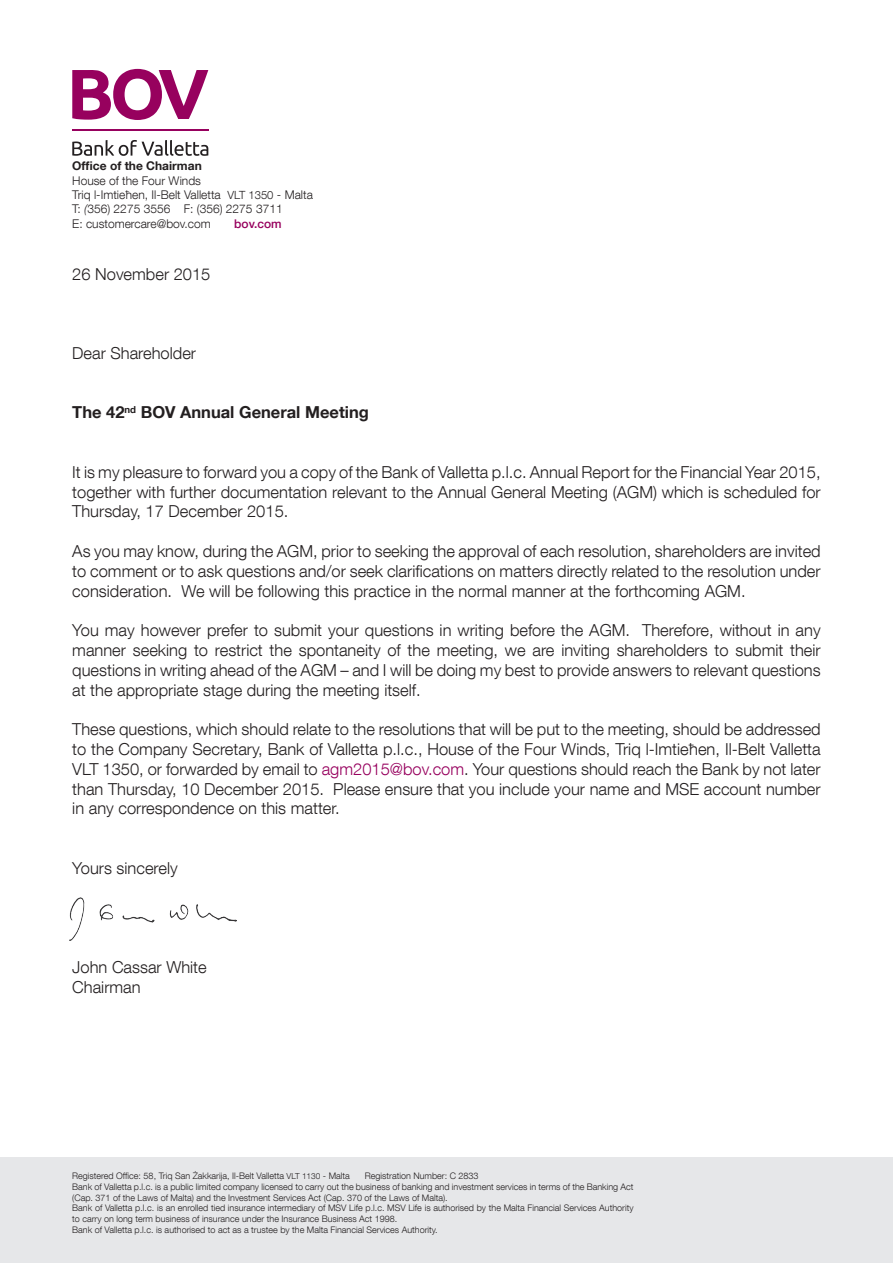
<style>
.page{position:relative;width:893px;height:1263px;background:#fff}
.page>*{position:absolute;margin:0;border:0;box-sizing:border-box;transform-origin:0 0}
.t1{font:300 16.5px/19.8px "Helvetica Neue LT Com";color:#231f20;text-align:justify}
.t2{font:700 16.5px "Helvetica Neue LT Com";color:#231f20}
.t3{font:300 12px "Helvetica Neue LT Com";color:#231f20}
.t4{font:700 12px "Helvetica Neue LT Com";color:#231f20}
.t5{font:500 12px "Helvetica Neue LT Com";color:#97015e}
.t6{font:300 9px/10.8px "Helvetica Neue LT Com";color:#231f20}
.s1{font-size:11.25px}
.s2{font-style:italic}
.s3{color:#97015e}
.s4{font-size:8.25px}
</style>
<div class="page">
<div style="left:0;top:1157px;width:893px;height:106px;background:#e6e7e9"></div>
<svg style="left:72px;top:140px;width:136px;height:16px"></svg>
<svg style="left:72px;top:69px;width:136px;height:51px"></svg>
<hr style="left:72px;top:130px;width:136px;height:1px;background:#97015e">
<img style="left:69px;top:897px;width:168px;height:44px">
<p class="t4" style="left:72px;top:158px;width:131px">Office of the Chairman</p>
<p class="t3" style="left:72px;top:173px;width:130px">House of the Four Winds</p>
<p class="t3" style="left:72px;top:187px;width:242px">Triq l-Imtieħen, Il-Belt Valletta <span class="s1">VLT 1350</span> - Malta</p>
<p class="t3" style="left:72px;top:202px;width:212px">T: <span class="s2">(</span>356) 2275 3556 F: (356) 2275 3711</p>
<p class="t3" style="left:72px;top:216px;width:140px">E: customercare@bov.com</p>
<p class="t5" style="left:234px;top:216px;width:49px">bov.com</p>
<p class="t1" style="left:72px;top:264px;width:140px">26 November 2015</p>
<p class="t1" style="left:72px;top:343px;width:125px">Dear Shareholder</p>
<p class="t2" style="left:72px;top:402px;width:298px">The 42<sup>nd</sup> BOV Annual General Meeting</p>
<p class="t1" style="left:72px;top:462px;width:750px">It is my pleasure to forward you a copy of the Bank of Valletta p.l.c. Annual Report for the Financial Year 2015, together with further documentation relevant to the Annual General Meeting (AGM) which is scheduled for Thursday, 17 December 2015.</p>
<p class="t1" style="left:72px;top:541px;width:750px">As you may know, during the AGM, prior to seeking the approval of each resolution, shareholders are invited to comment or to ask questions and/or seek clarifications on matters directly related to the resolution under consideration. We will be following this practice in the normal manner at the forthcoming AGM.</p>
<p class="t1" style="left:72px;top:620px;width:750px">You may however prefer to submit your questions in writing before the AGM. Therefore, without in any manner seeking to restrict the spontaneity of the meeting, we are inviting shareholders to submit their questions in writing ahead of the AGM – and I will be doing my best to provide answers to relevant questions at the appropriate stage during the meeting itself.</p>
<p class="t1" style="left:72px;top:719px;width:750px">These questions, which should relate to the resolutions that will be put to the meeting, should be addressed to the Company Secretary, Bank of Valletta p.l.c., House of the Four Winds, Triq l-Imtieħen, Il-Belt Valletta VLT 1350, or forwarded by email to <span class="s3">agm2015@bov.com</span>. Your questions should reach the Bank by not later than Thursday, 10 December 2015. Please ensure that you include your name and MSE account number in any correspondence on this matter.</p>
<p class="t1" style="left:72px;top:858px;width:107px">Yours sincerely</p>
<p class="t1" style="left:72px;top:957px;width:136px">John Cassar White</p>
<p class="t1" style="left:72px;top:976px;width:70px">Chairman</p>
<p class="t6" style="left:72px;top:1170px;width:279px">Registered Office: 58, Triq San Żakkarija, Il-Belt Valletta <span class="s4">VLT 1130</span> - Malta</p>
<p class="t6" style="left:365px;top:1170px;width:115px">Registration Number: C 2833</p>
<p class="t6" style="left:72px;top:1181px;width:563px">Bank of Valletta p.l.c. is a public limited company licensed to carry out the business of banking and investment services in terms of the Banking Act (Cap. 371 of the Laws of Malta) and the Investment Services Act (Cap. 370 of the Laws of Malta).</p>
<p class="t6" style="left:72px;top:1203px;width:563px">Bank of Valletta p.l.c. is an enrolled tied insurance intermediary of MSV Life p.l.c. MSV Life is authorised by the Malta Financial Services Authority to carry on long term business of insurance under the Insurance Business Act 1998.</p>
<p class="t6" style="left:72px;top:1224px;width:367px">Bank of Valletta p.l.c. is authorised to act as a trustee by the Malta Financial Services Authority.</p>
</div>
